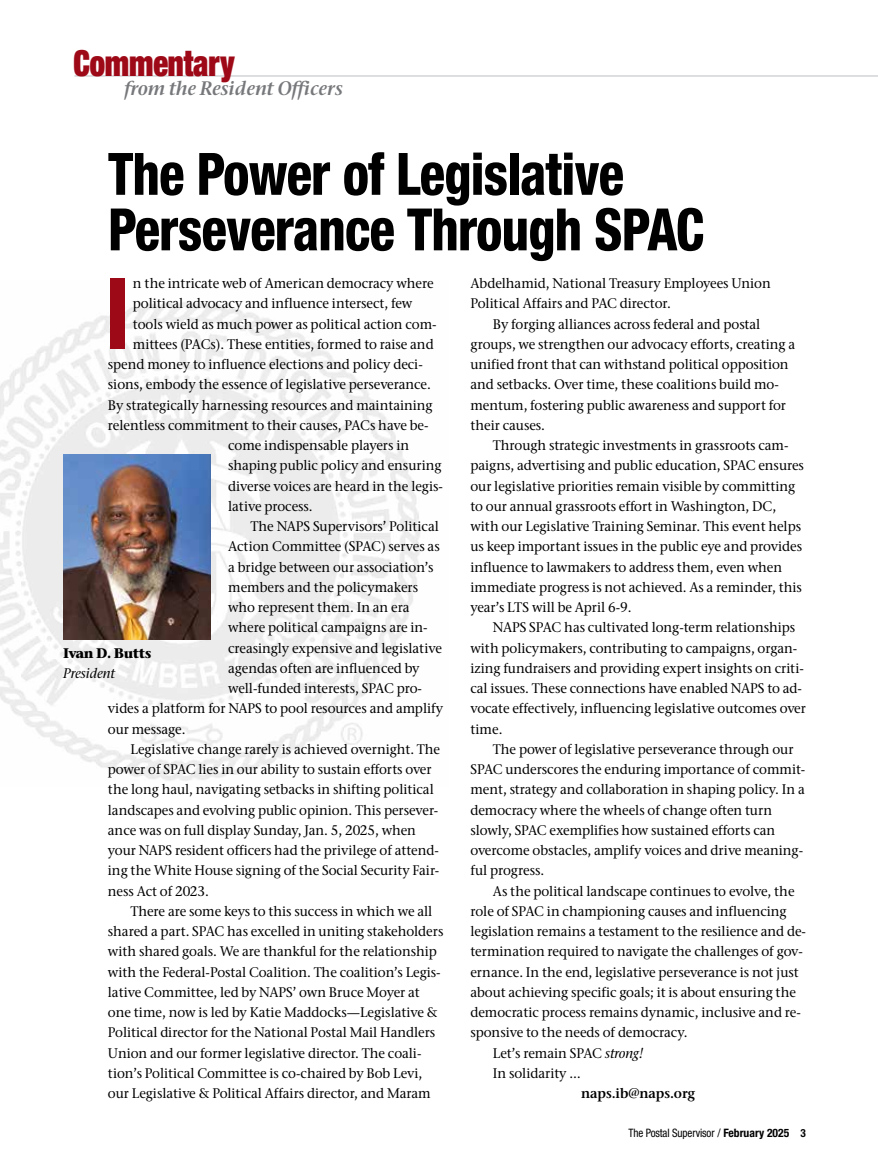
<style>
.page{position:relative;width:878px;height:1168px;background:#fff}
.page>*{position:absolute;margin:0;border:0;box-sizing:border-box;transform-origin:0 0}
.t1{font:800 condensed 99px "Helvetica Neue LT Pro";color:#9e0917;scale:.9 1}
.t2{font:800 condensed 58.5px/55.5px "Helvetica Neue LT Pro";letter-spacing:-.015em;color:#000;scale:.9 1}
.t3{font:900 condensed 36px "Helvetica Neue LT Pro";letter-spacing:-.005em;color:#9e0917;scale:.85 1}
.t4{font:italic 600 19.5px "Stone Serif ITC Pro";letter-spacing:-.005em;color:#77787b;scale:.95 1}
.t5{font:500 13.8px/20.2px "Stone Serif ITC Pro";letter-spacing:-.005em;color:#000;scale:.96 1}
.t6{font:600 13.8px "Stone Serif ITC Pro";letter-spacing:-.005em;color:#000;scale:.96 1}
.t7{font:700 13.8px "Stone Serif ITC Pro";letter-spacing:-.035em;color:#000;scale:.96 1}
.t8{font:italic 500 13.8px "Stone Serif ITC Pro";letter-spacing:-.005em;color:#000;scale:.96 1}
.t9{font:condensed 11.7px "Helvetica Neue LT Pro";letter-spacing:-.01em;color:#000;scale:.95 1}
.s1{font-style:italic}
.s2{font-weight:700}
.s3{font-weight:700;font-size:11.25px}
</style>
<div class="page">
<img style="left:0;top:302px;width:420px;height:479px">
<hr style="left:74px;top:76px;width:804px;height:1px;background:#bcbec0">
<img style="left:63px;top:455px;width:147px;height:184px">
<h3 class="t3" style="left:74px;top:39px;width:191px">Commentary</h3>
<h3 class="t4" style="left:124px;top:77px;width:232px">from the Resident Officers</h3>
<h2 class="t2" style="left:108px;top:145px;width:663px">The Power of Legislative<br>Perseverance Through SPAC</h2>
<p class="t5" style="left:133px;top:273px;width:314px">n the intricate web of American democracy where</p>
<p class="t5" style="left:133px;top:293px;width:292px">political advocacy and influence intersect, few</p>
<p class="t5" style="left:133px;top:314px;width:318px">tools wield as much power as political action com-</p>
<p class="t5" style="left:133px;top:334px;width:315px">mittees (PACs). These entities, formed to raise and</p>
<p class="t5" style="left:108px;top:354px;width:329px">spend money to influence elections and policy deci-</p>
<p class="t5" style="left:108px;top:374px;width:338px">sions, embody the essence of legislative perseverance.</p>
<p class="t5" style="left:108px;top:395px;width:340px">By strategically harnessing resources and maintaining</p>
<p class="t5" style="left:108px;top:415px;width:335px">relentless commitment to their causes, PACs have be-</p>
<p class="t5" style="left:228px;top:435px;width:190px">come indispensable players in</p>
<p class="t5" style="left:228px;top:455px;width:224px">shaping public policy and ensuring</p>
<p class="t5" style="left:228px;top:476px;width:225px">diverse voices are heard in the legis-</p>
<p class="t5" style="left:228px;top:496px;width:90px">lative process.</p>
<p class="t5" style="left:250px;top:516px;width:197px">The NAPS Supervisors’ Political</p>
<p class="t5" style="left:228px;top:536px;width:222px">Action Committee (SPAC) serves as</p>
<p class="t5" style="left:228px;top:557px;width:215px">a bridge between our association’s</p>
<p class="t5" style="left:228px;top:577px;width:199px">members and the policymakers</p>
<p class="t5" style="left:228px;top:597px;width:190px">who represent them. In an era</p>
<p class="t5" style="left:228px;top:617px;width:209px">where political campaigns are in-</p>
<p class="t5" style="left:228px;top:638px;width:224px">creasingly expensive and legislative</p>
<p class="t5" style="left:228px;top:658px;width:201px">agendas often are influenced by</p>
<p class="t5" style="left:228px;top:678px;width:203px">well-funded interests, SPAC pro-</p>
<p class="t5" style="left:108px;top:698px;width:351px">vides a platform for NAPS to pool resources and amplify</p>
<p class="t5" style="left:108px;top:719px;width:82px">our message.</p>
<p class="t5" style="left:130px;top:739px;width:324px">Legislative change rarely is achieved overnight. The</p>
<p class="t5" style="left:108px;top:759px;width:339px">power of SPAC lies in our ability to sustain efforts over</p>
<p class="t5" style="left:108px;top:779px;width:341px">the long haul, navigating setbacks in shifting political</p>
<p class="t5" style="left:108px;top:800px;width:345px">landscapes and evolving public opinion. This persever-</p>
<p class="t5" style="left:108px;top:820px;width:322px">ance was on full display Sunday, Jan. 5, 2025, when</p>
<p class="t5" style="left:108px;top:840px;width:346px">your NAPS resident officers had the privilege of attend-</p>
<p class="t5" style="left:108px;top:860px;width:346px">ing the White House signing of the Social Security Fair-</p>
<p class="t5" style="left:108px;top:881px;width:107px">ness Act of 2023.</p>
<p class="t5" style="left:130px;top:901px;width:316px">There are some keys to this success in which we all</p>
<p class="t5" style="left:108px;top:921px;width:351px">shared a part. SPAC has excelled in uniting stakeholders</p>
<p class="t5" style="left:108px;top:941px;width:344px">with shared goals. We are thankful for the relationship</p>
<p class="t5" style="left:108px;top:962px;width:348px">with the Federal-Postal Coalition. The coalition’s Legis-</p>
<p class="t5" style="left:108px;top:982px;width:326px">lative Committee, led by NAPS’ own Bruce Moyer at</p>
<p class="t5" style="left:108px;top:1002px;width:345px">one time, now is led by Katie Maddocks—Legislative &amp;</p>
<p class="t5" style="left:108px;top:1022px;width:342px">Political director for the National Postal Mail Handlers</p>
<p class="t5" style="left:108px;top:1043px;width:328px">Union and our former legislative director. The coali-</p>
<p class="t5" style="left:108px;top:1063px;width:329px">tion’s Political Committee is co-chaired by Bob Levi,</p>
<p class="t5" style="left:108px;top:1083px;width:338px">our Legislative &amp; Political Affairs director, and Maram</p>
<h1 class="t1" style="left:105px;top:253px;width:29px">I</h1>
<p class="t7" style="left:63px;top:644px;width:93px">Ivan D. Butts</p>
<p class="t8" style="left:63px;top:665px;width:55px">President</p>
<p class="t5" style="left:470px;top:273px;width:314px">Abdelhamid, National Treasury Employees Union<br>Political Affairs and PAC director.</p>
<p class="t5" style="left:470px;top:314px;width:340px;text-indent:22px">By forging alliances across federal and postal groups, we strengthen our advocacy efforts, creating a unified front that can withstand political opposition and setbacks. Over time, these coalitions build mo&shy;mentum, fostering public awareness and support for their causes.</p>
<p class="t5" style="left:470px;top:435px;width:349px;text-indent:22px">Through strategic investments in grassroots cam&shy;paigns, advertising and public education, SPAC ensures our legislative priorities remain visible by committing to our annual grassroots effort in Washington, DC, with our Legislative Training Seminar. This event helps us keep important issues in the public eye and provides influence to lawmakers to address them, even when immediate progress is not achieved. As a reminder, this year’s LTS will be April 6-9.</p>
<p class="t5" style="left:470px;top:617px;width:351px;text-indent:22px">NAPS SPAC has cultivated long-term relationships with policymakers, contributing to campaigns, organ&shy;izing fundraisers and providing expert insights on criti&shy;cal issues. These connections have enabled NAPS to ad&shy;vocate effectively, influencing legislative outcomes over time.</p>
<p class="t5" style="left:470px;top:739px;width:350px;text-indent:22px">The power of legislative perseverance through our SPAC underscores the enduring importance of commit&shy;ment, strategy and collaboration in shaping policy. In a democracy where the wheels of change often turn slowly, SPAC exemplifies how sustained efforts can overcome obstacles, amplify voices and drive meaning&shy;ful progress.</p>
<p class="t5" style="left:493px;top:881px;width:316px">As the political landscape continues to evolve, the</p>
<p class="t5" style="left:470px;top:901px;width:331px">role of SPAC in championing causes and influencing</p>
<p class="t5" style="left:470px;top:921px;width:351px">legislation remains a testament to the resilience and de-</p>
<p class="t5" style="left:470px;top:941px;width:348px">termination required to navigate the challenges of gov-</p>
<p class="t5" style="left:470px;top:962px;width:343px">ernance. In the end, legislative perseverance is not just</p>
<p class="t5" style="left:470px;top:982px;width:341px">about achieving specific goals; it is about ensuring the</p>
<p class="t5" style="left:470px;top:1002px;width:345px">democratic process remains dynamic, inclusive and re-</p>
<p class="t5" style="left:470px;top:1022px;width:228px">sponsive to the needs of democracy.</p>
<p class="t5" style="left:493px;top:1043px;width:158px">Let’s remain SPAC <span class="s1">strong!</span></p>
<p class="t5" style="left:493px;top:1063px;width:93px">In solidarity …</p>
<p class="t6" style="left:581px;top:1085px;width:120px">naps.ib@naps.org</p>
<p class="t9" style="left:628px;top:1126px;width:188px">The Postal Supervisor / <span class="s2">February 2025</span> <span class="s3">3</span></p>
</div>
